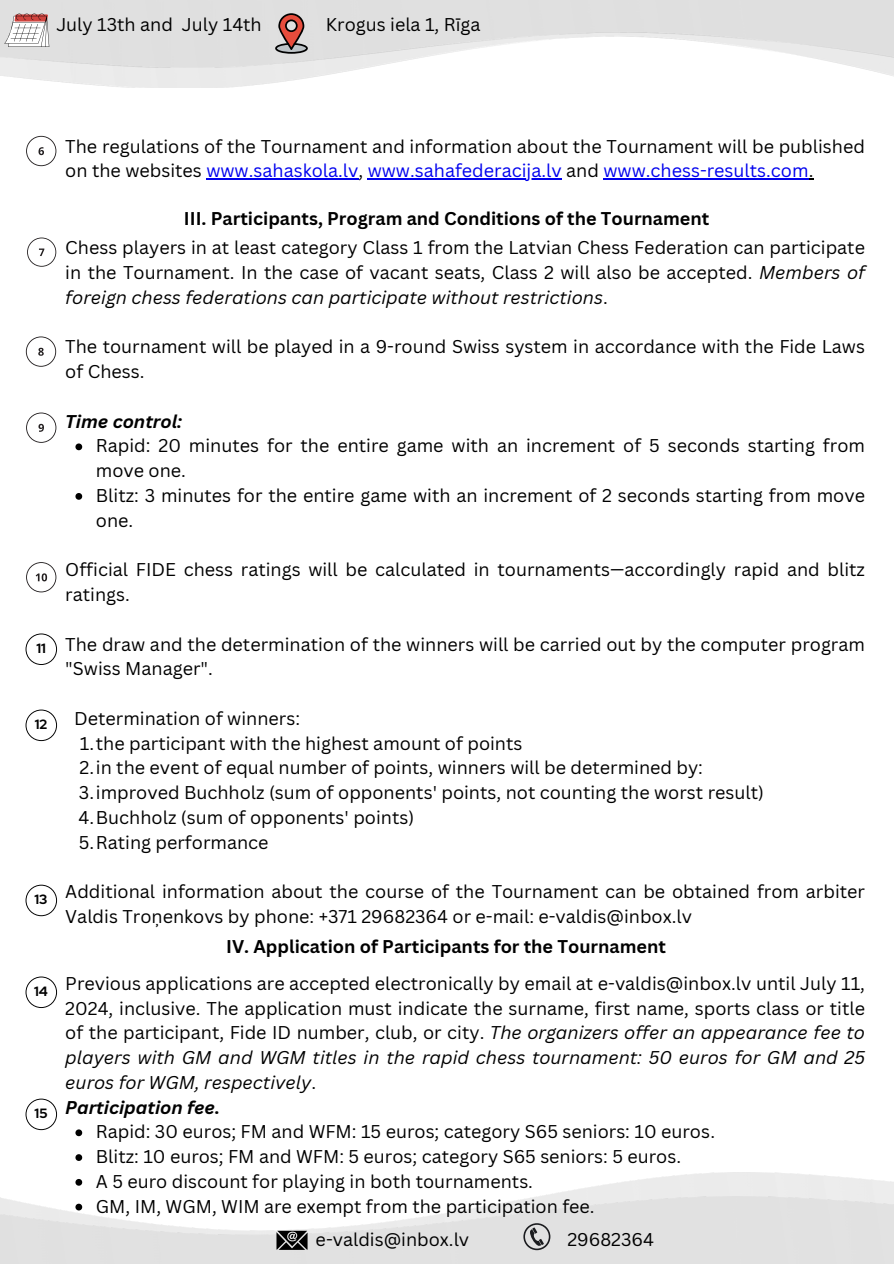
<style>
.page{position:relative;width:894px;height:1264px;background:#fff}
.page>*{position:absolute;margin:0;border:0;box-sizing:border-box;transform-origin:0 0}
.t1{font:18px/24.8px "Canva Sans";color:#000}
.t2{font:700 18px "Canva Sans";color:#000}
.t3{font:italic 700 18px "Canva Sans";color:#000}
.t4{font:700 13.35px "Red Hat Display";color:#000}
.s1{color:#00e}
.s2{font-style:italic}
.s3{font-weight:700;font-style:italic}
</style>
<div class="page">
<img style="left:77px;top:1172px;width:816px;height:24px">
<img style="left:0;top:1196px;width:893px;height:67px">
<svg style="left:276px;top:1230px;width:31px;height:19px"></svg>
<svg style="left:523px;top:1223px;width:27px;height:27px"></svg>
<svg style="left:4px;top:13px;width:45px;height:34px"></svg>
<svg style="left:275px;top:13px;width:33px;height:41px"></svg>
<hr style="left:206px;top:178px;width:152px;height:1px;background:#00e">
<hr style="left:367px;top:178px;width:194px;height:1px;background:#00e">
<hr style="left:603px;top:178px;width:205px;height:1px;background:#00e">
<svg style="left:75px;top:443px;width:7px;height:7px"></svg>
<svg style="left:75px;top:493px;width:7px;height:7px"></svg>
<svg style="left:26px;top:136px;width:30px;height:30px"></svg>
<svg style="left:27px;top:237px;width:29px;height:30px"></svg>
<svg style="left:26px;top:336px;width:30px;height:31px"></svg>
<svg style="left:26px;top:412px;width:30px;height:31px"></svg>
<svg style="left:26px;top:562px;width:30px;height:30px"></svg>
<svg style="left:26px;top:633px;width:31px;height:32px"></svg>
<svg style="left:26px;top:709px;width:31px;height:32px"></svg>
<svg style="left:26px;top:884px;width:31px;height:32px"></svg>
<svg style="left:26px;top:976px;width:31px;height:32px"></svg>
<svg style="left:26px;top:1098px;width:31px;height:32px"></svg>
<svg style="left:75px;top:1129px;width:7px;height:7px"></svg>
<svg style="left:75px;top:1154px;width:7px;height:6px"></svg>
<svg style="left:75px;top:1178px;width:7px;height:7px"></svg>
<svg style="left:75px;top:1203px;width:7px;height:7px"></svg>
<p class="t1" style="left:56px;top:11px;width:207px">July 13th and July 14th</p>
<p class="t1" style="left:326px;top:11px;width:156px">Krogus iela 1, Rīga</p>
<p class="t4" style="left:36px;top:639px;width:11px">11</p>
<p class="t4" style="left:35px;top:715px;width:14px">12</p>
<p class="t4" style="left:35px;top:890px;width:14px">13</p>
<p class="t4" style="left:34px;top:982px;width:15px">14</p>
<p class="t4" style="left:35px;top:1104px;width:14px">15</p>
<p class="t1" style="left:65px;top:133px;width:801px">The regulations of the Tournament and information about the Tournament will be published on the websites <span class="s1">www.sahaskola.lv</span>, <span class="s1">www.sahafederacija.lv</span> and <span class="s1">www.chess-results.com</span>.</p>
<p class="t2" style="left:184px;top:206px;width:526px">III. Participants, Program and Conditions of the Tournament</p>
<p class="t1" style="left:65px;top:235px;width:801px;text-align:justify">Chess players in at least category Class 1 from the Latvian Chess Federation can participate in the Tournament. In the case of vacant seats, Class 2 will also be accepted. <span class="s2">Members of foreign chess federations can participate without restrictions</span>.</p>
<p class="t1" style="left:65px;top:334px;width:801px">The tournament will be played in a 9-round Swiss system in accordance with the Fide Laws of Chess.</p>
<p class="t3" style="left:65px;top:408px;width:118px">Time control:</p>
<p class="t1" style="left:96px;top:433px;width:770px">Rapid: 20 minutes for the entire game with an increment of 5 seconds starting from move one.<br>Blitz: 3 minutes for the entire game with an increment of 2 seconds starting from move one.</p>
<p class="t1" style="left:65px;top:557px;width:801px">Official FIDE chess ratings will be calculated in tournaments—accordingly rapid and blitz ratings.</p>
<p class="t1" style="left:65px;top:631px;width:801px">The draw and the determination of the winners will be carried out by the computer program "Swiss Manager".</p>
<p class="t1" style="left:74px;top:705px;width:691px">Determination of winners:<br>1.the participant with the highest amount of points<br>2.in the event of equal number of points, winners will be determined by:<br>3.improved Buchholz (sum of opponents' points, not counting the worst result)<br>4.Buchholz (sum of opponents' points)<br>5.Rating performance</p>
<p class="t1" style="left:65px;top:878px;width:801px">Additional information about the course of the Tournament can be obtained from arbiter<br>Valdis Troņenkovs by phone: +371 29682364 or e-mail: e-valdis@inbox.lv</p>
<p class="t2" style="left:226px;top:933px;width:441px">IV. Application of Participants for the Tournament</p>
<p class="t1" style="left:65px;top:970px;width:801px">Previous applications are accepted electronically by email at e-valdis@inbox.lv until July 11, 2024, inclusive. The application must indicate the surname, first name, sports class or title of the participant, Fide ID number, club, or city. <span class="s2">The organizers offer an appearance fee to players with GM and WGM titles in the rapid chess tournament: 50 euros for GM and 25 euros for WGM, respectively</span>.<br><span class="s3">Participation fee.</span></p>
<p class="t1" style="left:96px;top:1119px;width:620px">Rapid: 30 euros; FM and WFM: 15 euros; category S65 seniors: 10 euros.<br>Blitz: 10 euros; FM and WFM: 5 euros; category S65 seniors: 5 euros.<br>A 5 euro discount for playing in both tournaments.<br>GM, IM, WGM, WIM are exempt from the participation fee.</p>
<p class="t1" style="left:315px;top:1226px;width:155px">e-valdis@inbox.lv</p>
<p class="t1" style="left:567px;top:1226px;width:88px">29682364</p>
</div>
